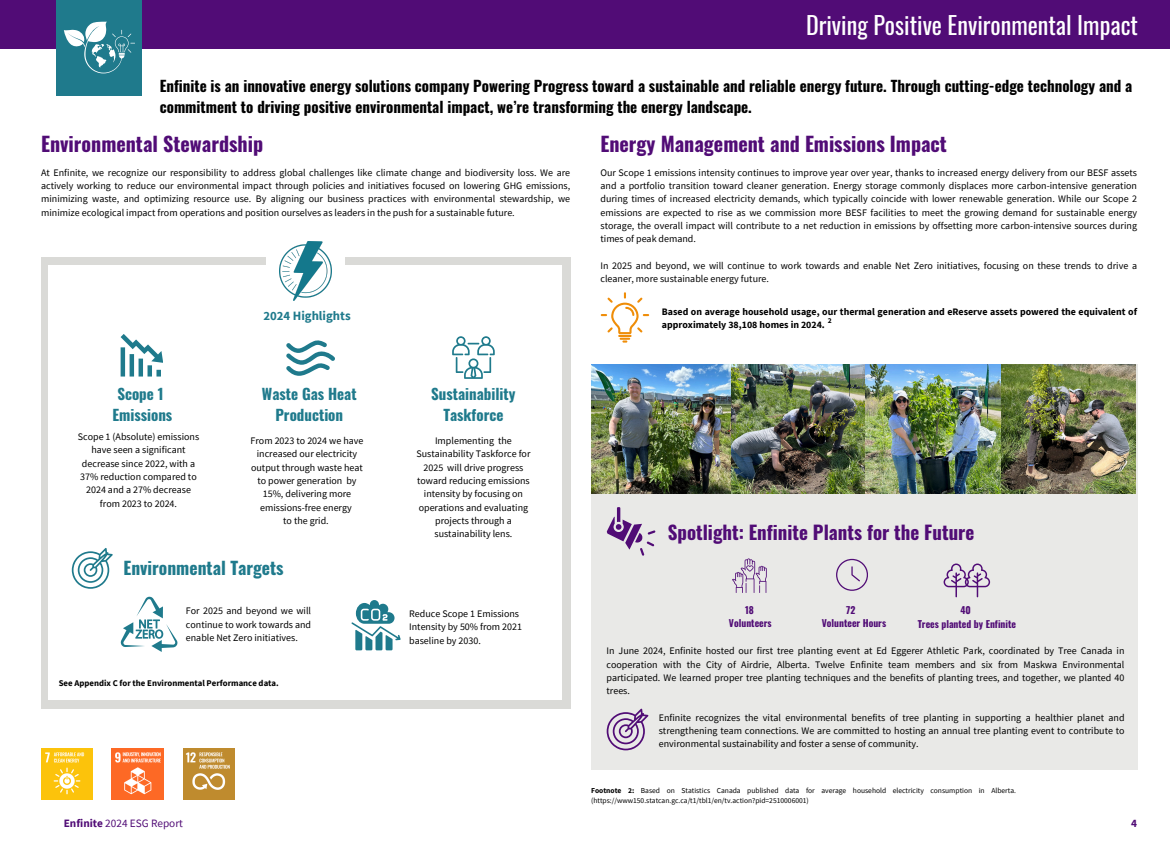
<style>
.page{position:relative;width:1170px;height:855px;background:#fff}
.page>*{position:absolute;margin:0;border:0;box-sizing:border-box;transform-origin:0 0}
.t1{font:24.12px "Oswald";color:#fff}
.t2{font:700 20px "Oswald";color:#510c76}
.t3{font:700 18.88px "Oswald";color:#510c76}
.t4{font:700 17.5px "Oswald";color:#1f7a8c}
.t5{font:700 15px/20.6px "Oswald";color:#000}
.t6{font:700 15px/20.6px "Oswald";color:#1f7a8c;text-align:center}
.t7{font:700 12.75px "Source Sans Pro";color:#1f7a8c}
.t8{font:11.25px "Source Sans Pro";color:#510c76}
.t9{font:700 11.25px "Source Sans Pro";color:#510c76}
.t10{font:10px/13.4px "Source Sans Pro";color:#000;text-align:justify}
.t11{font:700 9.88px/13.2px "Source Sans Pro";color:#000}
.t12{font:700 9.75px "Oswald";color:#510c76}
.t13{font:700 8.75px "Source Sans Pro";color:#000}
.t14{font:7.5px/10px "Source Sans Pro";color:#000}
.t15{font:700 7.5px "Source Sans Pro";color:#000}
.s1{font-weight:700}
</style>
<div class="page">
<div style="left:0;top:0;width:1170px;height:49px;background:#510c76"></div>
<div style="left:57px;top:0;width:85px;height:95px;background:#1f7a8c"></div>
<svg style="left:64px;top:22px;width:71px;height:51px"></svg>
<img style="left:41px;top:748px;width:52px;height:52px">
<img style="left:112px;top:748px;width:51px;height:52px">
<img style="left:183px;top:748px;width:52px;height:52px">
<div style="left:41px;top:257px;width:529px;height:452px;background:#dadad7"></div>
<div style="left:49px;top:265px;width:513px;height:435px;background:#fff"></div>
<div style="left:267px;top:250px;width:78px;height:64px;background:#fff"></div>
<svg style="left:72px;top:548px;width:41px;height:41px"></svg>
<svg style="left:121px;top:597px;width:56px;height:55px"></svg>
<div style="left:591px;top:364px;width:546px;height:405px;background:#e9e9e7"></div>
<svg style="left:607px;top:507px;width:48px;height:49px"></svg>
<svg style="left:607px;top:709px;width:41px;height:41px"></svg>
<svg style="left:732px;top:558px;width:35px;height:35px"></svg>
<svg style="left:836px;top:559px;width:32px;height:32px"></svg>
<svg style="left:944px;top:564px;width:46px;height:33px"></svg>
<img style="left:1000px;top:364px;width:136px;height:130px">
<img style="left:865px;top:364px;width:135px;height:130px">
<img style="left:731px;top:364px;width:134px;height:130px">
<img style="left:591px;top:364px;width:140px;height:130px">
<svg style="left:601px;top:292px;width:48px;height:51px"></svg>
<img style="left:279px;top:241px;width:53px;height:59px">
<svg style="left:121px;top:334px;width:42px;height:42px"></svg>
<svg style="left:351px;top:600px;width:50px;height:50px"></svg>
<svg style="left:286px;top:340px;width:49px;height:36px"></svg>
<svg style="left:452px;top:336px;width:42px;height:42px"></svg>
<p class="t1" style="left:806px;top:6px;width:334px">Driving Positive Environmental Impact</p>
<p class="t5" style="left:160px;top:75px;width:974px">Enfinite is an innovative energy solutions company Powering Progress toward a sustainable and reliable energy future. Through cutting-edge technology and a commitment to driving positive environmental impact, we’re transforming the energy landscape.</p>
<p class="t2" style="left:41px;top:128px;width:224px">Environmental Stewardship</p>
<p class="t10" style="left:41px;top:165px;width:531px">At Enfinite, we recognize our responsibility to address global challenges like climate change and biodiversity loss. We are actively working to reduce our environmental impact through policies and initiatives focused on lowering GHG emissions, minimizing waste, and optimizing resource use. By aligning our business practices with environmental stewardship, we minimize ecological impact from operations and position ourselves as leaders in the push for a sustainable future.</p>
<h2 class="t7" style="left:263px;top:307px;width:89px">2024 Highlights</h2>
<p class="t2" style="left:600px;top:128px;width:348px">Energy Management and Emissions Impact</p>
<p class="t10" style="left:600px;top:165px;width:538px">Our Scope 1 emissions intensity continues to improve year over year, thanks to increased energy delivery from our BESF assets and a portfolio transition toward cleaner generation. Energy storage commonly displaces more carbon-intensive generation during times of increased electricity demands, which typically coincide with lower renewable generation. While our Scope 2 emissions are expected to rise as we commission more BESF facilities to meet the growing demand for sustainable energy storage, the overall impact will contribute to a net reduction in emissions by offsetting more carbon-intensive sources during times of peak demand.</p>
<p class="t10" style="left:600px;top:259px;width:538px">In 2025 and beyond, we will continue to work towards and enable Net Zero initiatives, focusing on these trends to drive a cleaner, more sustainable energy future.</p>
<h4 class="t11" style="left:662px;top:305px;width:477px">Based on average household usage, our thermal generation and eReserve assets powered the equivalent of approximately 38,108 homes in 2024.</h4>
<p class="t15" style="left:828px;top:315px;width:5px">2</p>
<p class="t6" style="left:112px;top:383px;width:61px">Scope 1<br>Emissions</p>
<p class="t6" style="left:262px;top:383px;width:96px">Waste Gas Heat<br>Production</p>
<p class="t10" style="left:251px;top:434px;width:114px;text-align:center">From 2023 to 2024 we have increased our electricity output through waste heat to power generation by<br>15%, delivering more emissions-free energy</p>
<p class="t10" style="left:283px;top:514px;width:47px">to the grid.</p>
<p class="t10" style="left:78px;top:430px;width:123px;text-align:center">Scope 1 (Absolute) emissions have seen a significant decrease since 2022, with a<br>37% reduction compared to<br>2024 and a 27% decrease from 2023 to 2024.</p>
<p class="t6" style="left:431px;top:383px;width:86px">Sustainability<br>Taskforce</p>
<p class="t10" style="left:416px;top:434px;width:116px;text-align:center">Implementing the<br>Sustainability Taskforce for<br>2025 will drive progress toward reducing emissions intensity by focusing on operations and evaluating projects through a sustainability lens.</p>
<h2 class="t4" style="left:124px;top:554px;width:162px">Environmental Targets</h2>
<p class="t10" style="left:186px;top:604px;width:127px">For 2025 and beyond we will continue to work towards and enable Net Zero initiatives.</p>
<p class="t10" style="left:409px;top:607px;width:114px;text-align:left">Reduce Scope 1 Emissions<br>Intensity by 50% from 2021 baseline by 2030.</p>
<p class="t13" style="left:59px;top:678px;width:222px">See Appendix C for the Environmental Performance data.</p>
<h1 class="t3" style="left:668px;top:517px;width:308px">Spotlight: Enfinite Plants for the Future</h1>
<p class="t12" style="left:745px;top:602px;width:10px">18</p>
<p class="t12" style="left:729px;top:615px;width:44px">Volunteers</p>
<h4 class="t12" style="left:846px;top:602px;width:11px">72</h4>
<h4 class="t12" style="left:822px;top:615px;width:66px">Volunteer Hours</h4>
<p class="t12" style="left:960px;top:603px;width:12px">40</p>
<p class="t12" style="left:918px;top:616px;width:100px">Trees planted by Enfinite</p>
<h5 class="t10" style="left:607px;top:644px;width:519px">In June 2024, Enfinite hosted our first tree planting event at Ed Eggerer Athletic Park, coordinated by Tree Canada in cooperation with the City of Airdrie, Alberta. Twelve Enfinite team members and six from Maskwa Environmental participated. We learned proper tree planting techniques and the benefits of planting trees, and together, we planted 40 trees.</h5>
<p class="t10" style="left:659px;top:710px;width:467px">Enfinite recognizes the vital environmental benefits of tree planting in supporting a healthier planet and strengthening team connections. We are committed to hosting an annual tree planting event to contribute to environmental sustainability and foster a sense of community.</p>
<p class="t14" style="left:591px;top:785px;width:426px"><span class="s1">Footnote 2:</span> Based on Statistics Canada published data for average household electricity consumption in Alberta. (https://www150.statcan.gc.ca/t1/tbl1/en/tv.action?pid=2510006001)</p>
<h3 class="t8" style="left:64px;top:816px;width:121px"><span class="s1">Enfinite</span> 2024 ESG Report</h3>
<p class="t9" style="left:1131px;top:816px;width:7px">4</p>
</div>
